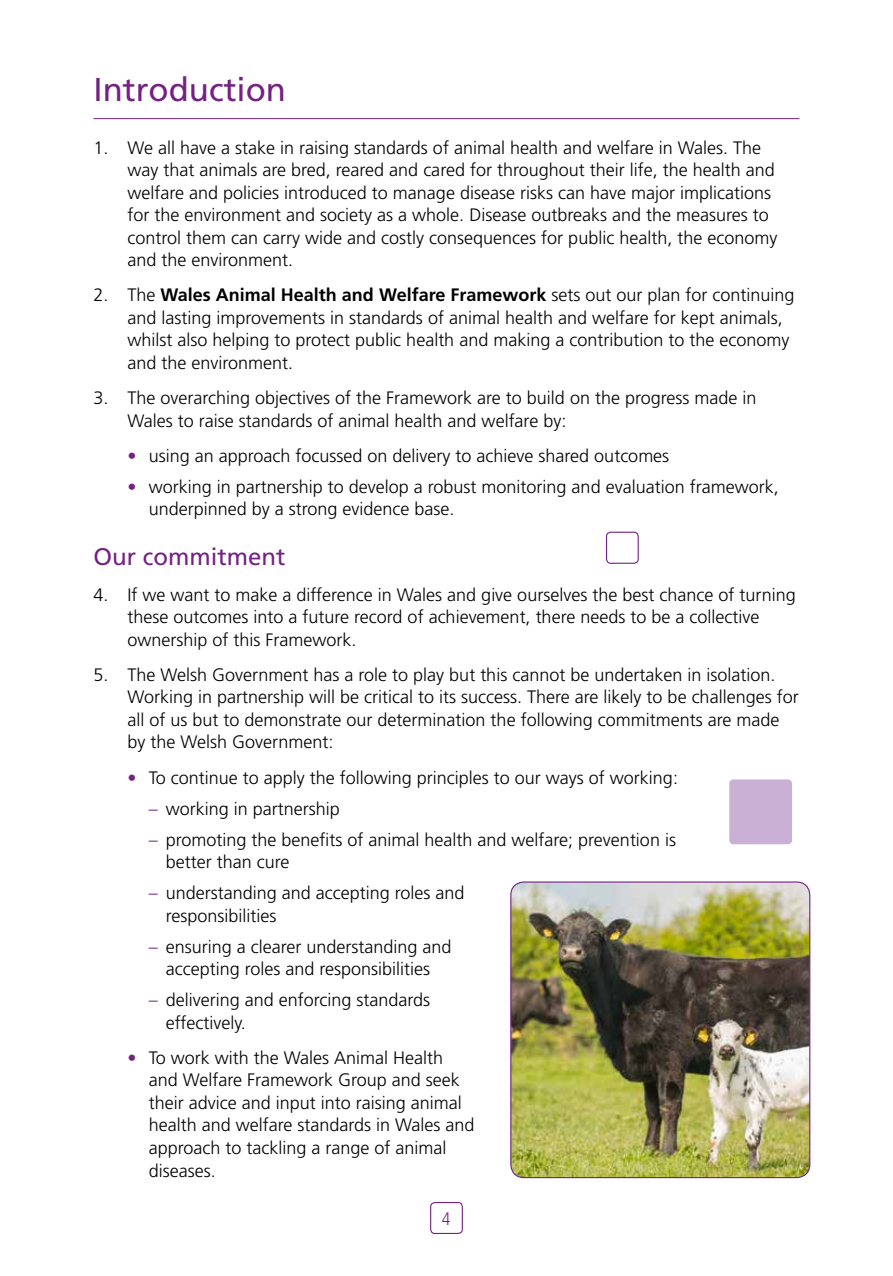
<style>
.page{position:relative;width:893px;height:1276px;background:#fff}
.page>*{position:absolute;margin:0;border:0;box-sizing:border-box;transform-origin:0 0}
.H3_-_Contents_heads{font:33px "Frutiger LT Std";color:#732281}
.H4_Main_sub_Head{font:24px "Frutiger LT Std";color:#732281}
.numbered_paras{font:300 18px/22.5px "Frutiger LT Std";color:#000}
.t1{font:300 condensed 18px "Frutiger LT Std";color:#732281}
.s1{font-weight:700}
.s2{color:#732281}
</style>
<div class="page">
<div style="left:430px;top:1202px;width:33px;height:32px;border:1px solid #732281;border-radius:4px"></div>
<hr style="left:94px;top:118px;width:705px;height:1px;background:#732281">
<img style="left:512px;top:882px;width:298px;height:295px">
<div style="left:510px;top:881px;width:300px;height:297px;border:1px solid #732281;border-radius:13px"></div>
<div style="left:729px;top:779px;width:63px;height:65px;background:#c9b0d4;border-radius:4px"></div>
<div style="left:606px;top:531px;width:33px;height:33px;border:1px solid #732281;border-radius:4px"></div>
<h3 class="H3_-_Contents_heads" style="left:94px;top:70px;width:194px">Introduction</h3>
<p class="numbered_paras" style="left:128px;top:136px;width:651px;text-indent:-34px">1. We all have a stake in raising standards of animal health and welfare in Wales. The way that animals are bred, reared and cared for throughout their life, the health and welfare and policies introduced to manage disease risks can have major implications for the environment and society as a whole. Disease outbreaks and the measures to control them can carry wide and costly consequences for public health, the economy and the environment.</p>
<p class="numbered_paras" style="left:128px;top:284px;width:668px;text-indent:-34px">2. The <span class="s1">Wales Animal Health and Welfare Framework</span> sets out our plan for continuing and lasting improvements in standards of animal health and welfare for kept animals, whilst also helping to protect public health and making a contribution to the economy and the environment.</p>
<p class="numbered_paras" style="left:128px;top:387px;width:630px;text-indent:-34px">3. The overarching objectives of the Framework are to build on the progress made in<br>Wales to raise standards of animal health and welfare by:</p>
<p class="numbered_paras" style="left:128px;top:445px;width:543px"><span class="s2">•</span> using an approach focussed on delivery to achieve shared outcomes</p>
<p class="numbered_paras" style="left:149px;top:476px;width:631px;text-indent:-21px"><span class="s2">•</span> working in partnership to develop a robust monitoring and evaluation framework, underpinned by a strong evidence base.</p>
<h4 class="H4_Main_sub_Head" style="left:94px;top:543px;width:194px">Our commitment</h4>
<p class="numbered_paras" style="left:128px;top:583px;width:670px;text-indent:-34px">4. If we want to make a difference in Wales and give ourselves the best chance of turning these outcomes into a future record of achievement, there needs to be a collective ownership of this Framework.</p>
<p class="numbered_paras" style="left:128px;top:663px;width:673px;text-indent:-34px">5. The Welsh Government has a role to play but this cannot be undertaken in isolation.<br>Working in partnership will be critical to its success. There are likely to be challenges for all of us but to demonstrate our determination the following commitments are made by the Welsh Government:</p>
<p class="numbered_paras" style="left:128px;top:766px;width:552px"><span class="s2">•</span> To continue to apply the following principles to our ways of working:</p>
<p class="numbered_paras" style="left:149px;top:797px;width:193px"><span class="s2">–</span> working in partnership</p>
<p class="numbered_paras" style="left:166px;top:828px;width:512px;text-indent:-17px"><span class="s2">–</span> promoting the benefits of animal health and welfare; prevention is better than cure</p>
<p class="numbered_paras" style="left:166px;top:882px;width:300px;text-indent:-17px"><span class="s2">–</span> understanding and accepting roles and responsibilities</p>
<p class="numbered_paras" style="left:149px;top:935px;width:304px;text-align:center"><span class="s2">–</span> ensuring a clearer understanding and accepting roles and responsibilities</p>
<p class="numbered_paras" style="left:166px;top:989px;width:266px;text-indent:-17px"><span class="s2">–</span> delivering and enforcing standards effectively.</p>
<p class="numbered_paras" style="left:149px;top:1046px;width:327px;text-indent:-21px"><span class="s2">•</span> To work with the Wales Animal Health and Welfare Framework Group and seek their advice and input into raising animal health and welfare standards in Wales and approach to tackling a range of animal diseases.</p>
<p class="t1" style="left:442px;top:1208px;width:10px">4</p>
</div>
